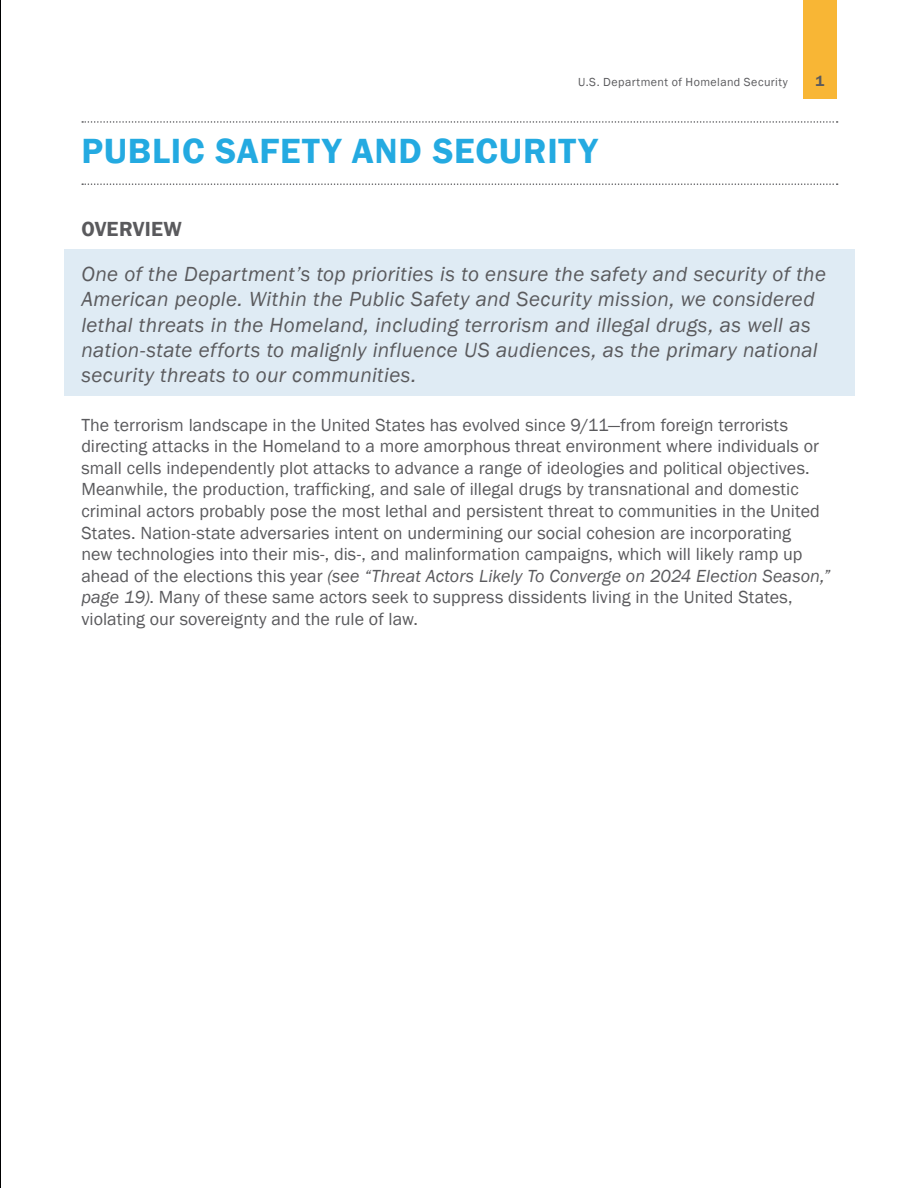
<style>
.page{position:relative;width:918px;height:1188px;background:#fff}
.page>*{position:absolute;margin:0;border:0;box-sizing:border-box;transform-origin:0 0}
.t1{font:600 36px "Franklin Gothic";letter-spacing:.02em;color:#24aae1}
.t2{font:italic 21px/25.2px "Franklin Gothic";letter-spacing:.015em;color:#5a5a5d}
.t3{font:600 21px "Franklin Gothic";letter-spacing:.015em;color:#5a5a5d}
.t4{font:18px/21.6px "Franklin Gothic";color:#5a5a5d}
.t5{font:600 15px "Franklin Gothic";color:#5a5a5d}
.t6{font:12px "Franklin Gothic";letter-spacing:.035em;color:#5a5a5d}
.s1{font-style:italic}
</style>
<div class="page">
<div style="left:64px;top:249px;width:791px;height:147px;background:#dfebf4"></div>
<svg style="left:82px;top:121px;width:756px;height:2px"></svg>
<svg style="left:82px;top:183px;width:756px;height:2px"></svg>
<div style="left:803px;top:0;width:34px;height:99px;background:#f8b635"></div>
<img style="left:0;top:0;width:1px;height:1188px">
<p class="t6" style="left:578px;top:74px;width:211px">U.S. Department of Homeland Security</p>
<p class="t5" style="left:815px;top:71px;width:10px">1</p>
<h1 class="t1" style="left:81px;top:129px;width:518px">PUBLIC SAFETY AND SECURITY</h1>
<p class="t3" style="left:81px;top:216px;width:102px">OVERVIEW</p>
<p class="t2" style="left:81px;top:262px;width:746px">One of the Department’s top priorities is to ensure the safety and security of the American people. Within the Public Safety and Security mission, we considered lethal threats in the Homeland, including terrorism and illegal drugs, as well as nation-state efforts to malignly influence US audiences, as the primary national security threats to our communities.</p>
<p class="t4" style="left:81px;top:414px;width:751px">The terrorism landscape in the United States has evolved since 9/11—from foreign terrorists directing attacks in the Homeland to a more amorphous threat environment where individuals or small cells independently plot attacks to advance a range of ideologies and political objectives.<br>Meanwhile, the production, trafficking, and sale of illegal drugs by transnational and domestic criminal actors probably pose the most lethal and persistent threat to communities in the United States. Nation-state adversaries intent on undermining our social cohesion are incorporating<br>new technologies into their mis-, dis-, and malinformation campaigns, which will likely ramp up ahead of the elections this year <span class="s1">(see “Threat Actors Likely To Converge on 2024 Election Season,” page 19)</span>. Many of these same actors seek to suppress dissidents living in the United States, violating our sovereignty and the rule of law.</p>
</div>
